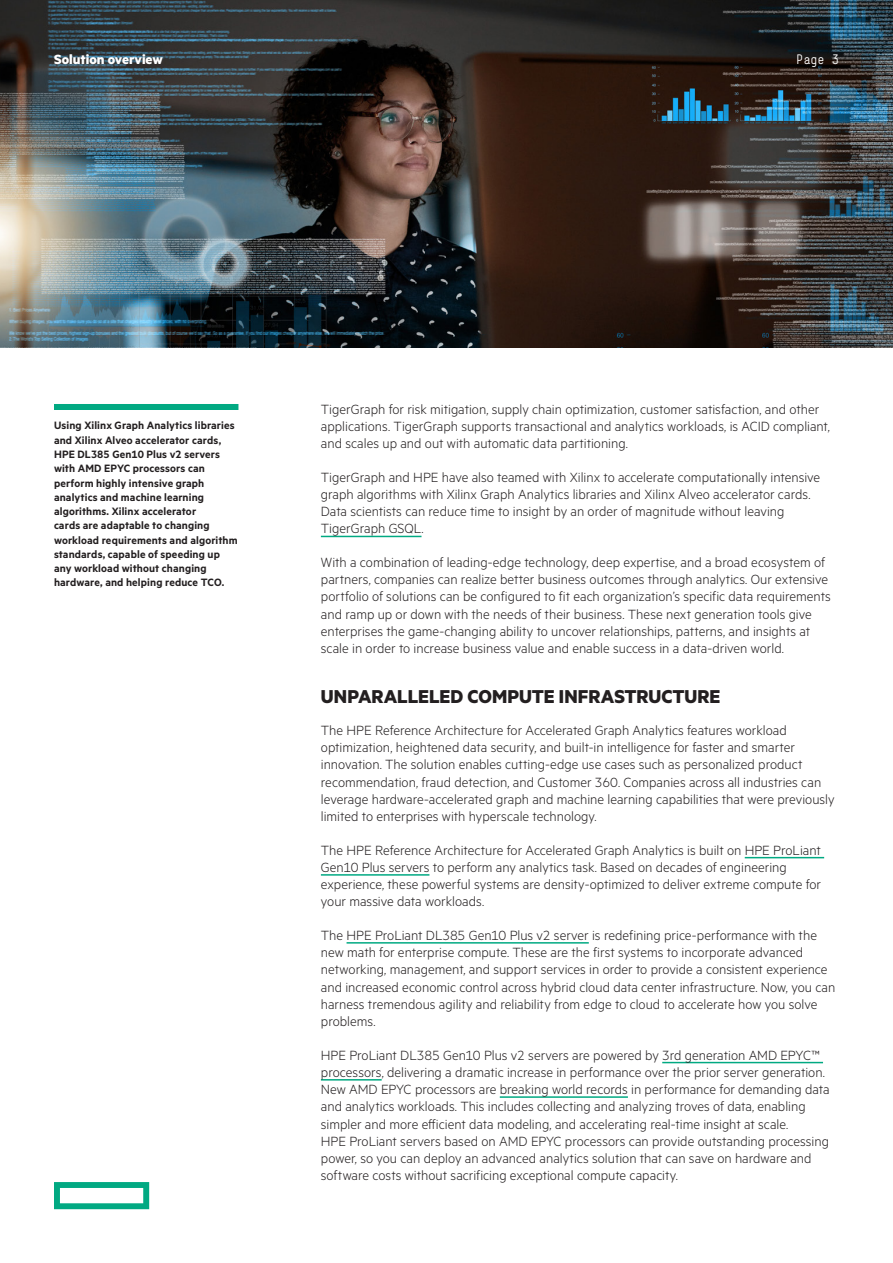
<style>
.page{position:relative;width:893px;height:1263px;background:#fff}
.page>*{position:absolute;margin:0;border:0;box-sizing:border-box;transform-origin:0 0}
.Body_subheadline_Met{font:700 21px "Metric HPE";color:#231f20}
.Body_text_MetricHPE{font:300 15px/17.2px "Metric HPE";color:#231f20}
.Body_text_last_Metri{font:300 15px/17.2px "Metric HPE";color:#231f20}
.Descriptor_MetricHPE{font:700 15px "Metric HPE";color:#fff}
.Page_number_HPE_Simp{font:13.5px "HPE Simple";color:#fff}
.Sidebar_header_Metri{font:600 12px/14.2px "Metric HPE";letter-spacing:.01em;color:#231f20}
</style>
<div class="page">
<svg style="left:54px;top:1182px;width:95px;height:27px"></svg>
<div style="left:54px;top:404px;width:184px;height:6px;background:#01a982"></div>
<hr style="left:321px;top:536px;width:100px;height:1px;background:#01a982">
<hr style="left:745px;top:857px;width:79px;height:1px;background:#01a982">
<hr style="left:321px;top:874px;width:108px;height:2px;background:#01a982">
<hr style="left:347px;top:942px;width:242px;height:1px;background:#01a982">
<hr style="left:662px;top:1062px;width:161px;height:1px;background:#01a982">
<hr style="left:321px;top:1079px;width:61px;height:1px;background:#01a982">
<hr style="left:500px;top:1096px;width:128px;height:2px;background:#01a982">
<img style="left:0;top:0;width:893px;height:347px">
<p class="Descriptor_MetricHPE" style="left:54px;top:50px;width:110px">Solution overview</p>
<p class="Page_number_HPE_Simp" style="left:796px;top:52px;width:44px">Page 3</p>
<p class="Sidebar_header_Metri" style="left:54px;top:418px;width:185px">Using Xilinx Graph Analytics libraries and Xilinx Alveo accelerator cards, HPE DL385 Gen10 Plus v2 servers with AMD EPYC processors can perform highly intensive graph analytics and machine learning algorithms. Xilinx accelerator<br>cards are adaptable to changing workload requirements and algorithm standards, capable of speeding up any workload without changing hardware, and helping reduce TCO.</p>
<p class="Body_text_MetricHPE" style="left:321px;top:400px;width:510px">TigerGraph for risk mitigation, supply chain optimization, customer satisfaction, and other applications. TigerGraph supports transactional and analytics workloads, is ACID compliant, and scales up and out with automatic data partitioning.</p>
<p class="Body_text_MetricHPE" style="left:321px;top:468px;width:501px">TigerGraph and HPE have also teamed with Xilinx to accelerate computationally intensive graph algorithms with Xilinx Graph Analytics libraries and Xilinx Alveo accelerator cards.<br>Data scientists can reduce time to insight by an order of magnitude without leaving TigerGraph GSQL.</p>
<p class="Body_text_last_Metri" style="left:321px;top:553px;width:511px">With a combination of leading-edge technology, deep expertise, and a broad ecosystem of partners, companies can realize better business outcomes through analytics. Our extensive portfolio of solutions can be configured to fit each organization’s specific data requirements and ramp up or down with the needs of their business. These next generation tools give enterprises the game-changing ability to uncover relationships, patterns, and insights at scale in order to increase business value and enable success in a data-driven world.</p>
<p class="Body_subheadline_Met" style="left:321px;top:683px;width:401px">UNPARALLELED COMPUTE INFRASTRUCTURE</p>
<p class="Body_text_MetricHPE" style="left:321px;top:721px;width:515px">The HPE Reference Architecture for Accelerated Graph Analytics features workload optimization, heightened data security, and built-in intelligence for faster and smarter innovation. The solution enables cutting-edge use cases such as personalized product recommendation, fraud detection, and Customer 360. Companies across all industries can leverage hardware-accelerated graph and machine learning capabilities that were previously limited to enterprises with hyperscale technology.</p>
<p class="Body_text_MetricHPE" style="left:321px;top:841px;width:502px">The HPE Reference Architecture for Accelerated Graph Analytics is built on HPE ProLiant Gen10 Plus servers to perform any analytics task. Based on decades of engineering experience, these powerful systems are density-optimized to deliver extreme compute for your massive data workloads.</p>
<p class="Body_text_MetricHPE" style="left:321px;top:926px;width:516px">The HPE ProLiant DL385 Gen10 Plus v2 server is redefining price-performance with the new math for enterprise compute. These are the first systems to incorporate advanced networking, management, and support services in order to provide a consistent experience and increased economic control across hybrid cloud data center infrastructure. Now, you can harness tremendous agility and reliability from edge to cloud to accelerate how you solve problems.</p>
<p class="Body_text_MetricHPE" style="left:321px;top:1045px;width:510px">HPE ProLiant DL385 Gen10 Plus v2 servers are powered by 3rd generation AMD EPYC™ processors, delivering a dramatic increase in performance over the prior server generation.<br>New AMD EPYC processors are breaking world records in performance for demanding data and analytics workloads. This includes collecting and analyzing troves of data, enabling simpler and more efficient data modeling, and accelerating real-time insight at scale.<br>HPE ProLiant servers based on AMD EPYC processors can provide outstanding processing power, so you can deploy an advanced analytics solution that can save on hardware and software costs without sacrificing exceptional compute capacity.</p>
</div>
